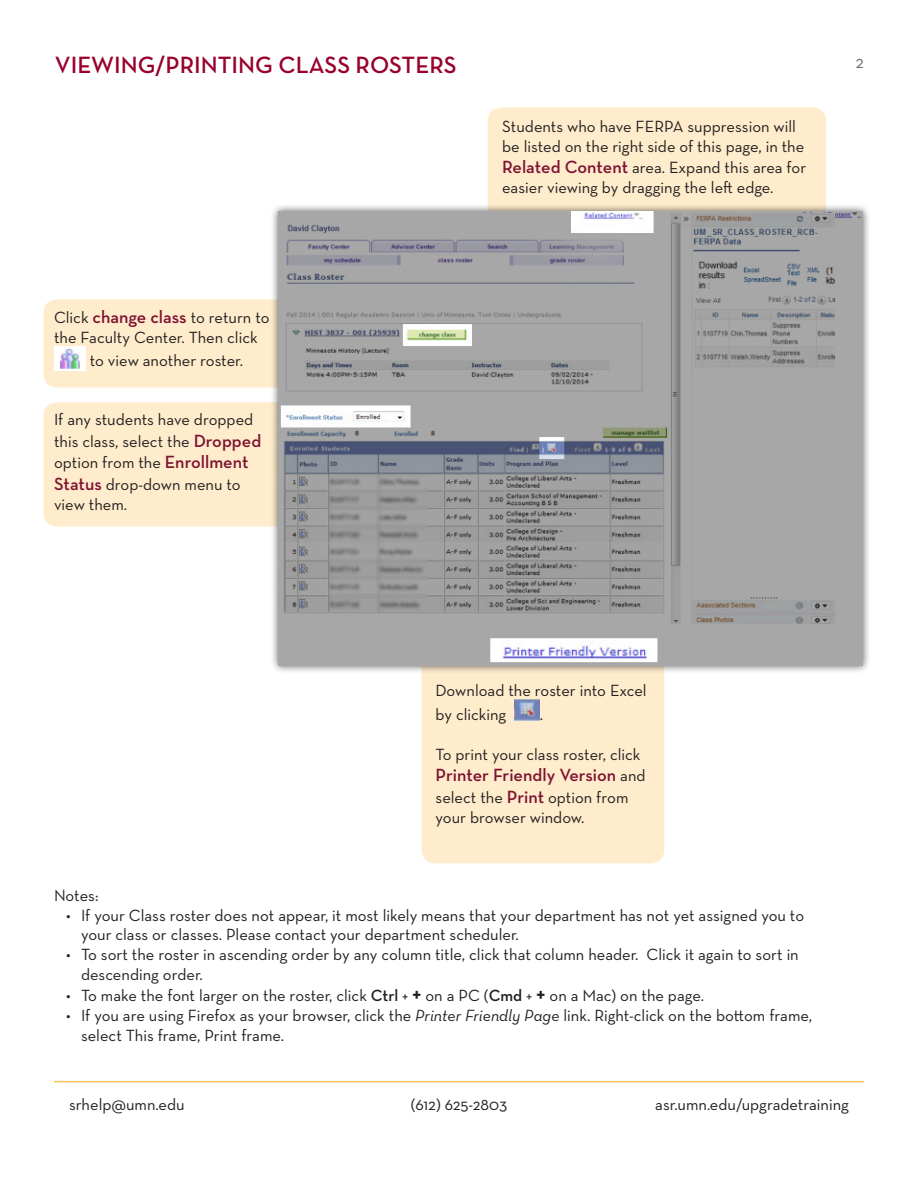
<style>
.page{position:relative;width:918px;height:1188px;background:#fff}
.page>*{position:absolute;margin:0;border:0;box-sizing:border-box;transform-origin:0 0}
.t1{font:600 24px "Neutraface Text";color:#98012d}
.Bullets{font:600 18px "Neutraface Text";color:#7f1231}
.t2{font:18px "Neutraface Text";color:#6c6d70}
.Bullets-2{font:16.5px/19.8px "Neutraface Text";color:#231f20}
.s1{font-weight:600;font-size:18px;color:#7f1231}
.s2{font-weight:400;font-size:16.5px;color:#231f20}
.s3{font-weight:600}
.s4{font-weight:600;font-size:24px}
.s5{font-style:italic}
</style>
<div class="page">
<hr style="left:54px;top:1081px;width:810px;height:1px;background:#fdc056">
<div style="left:488px;top:107px;width:338px;height:223px;background:#feeccc;border-radius:14px"></div>
<div style="left:421px;top:641px;width:243px;height:222px;background:#feeccc;border-radius:14px"></div>
<div style="left:43px;top:402px;width:756px;height:125px;background:#feeccc;border-radius:14px"></div>
<div style="left:43px;top:299px;width:756px;height:89px;background:#feeccc;border-radius:14px"></div>
<div style="left:270px;top:204px;width:601px;height:470px;background:#231f20;opacity:.75"></div>
<img style="left:279px;top:212px;width:584px;height:453px">
<img style="left:54px;top:346px;width:31px;height:25px">
<img style="left:514px;top:700px;width:26px;height:20px">
<p class="t1" style="left:55px;top:50px;width:403px">VIEWING/PRINTING CLASS ROSTERS</p>
<p class="Bullets-2" style="left:54px;top:308px;width:217px">Click <span class="s1">change class</span> to return to the Faculty Center. Then click</p>
<p class="Bullets-2" style="left:90px;top:350px;width:155px">to view another roster.</p>
<p class="Bullets-2" style="left:54px;top:409px;width:209px;line-height:21.6px">If any students have dropped this class, select the <span class="s1">Dropped </span>option from the <span class="s1">Enrollment<br>Status</span> drop-down menu to</p>
<p class="Bullets-2" style="left:54px;top:494px;width:75px">view them.</p>
<p class="Bullets-2" style="left:502px;top:116px;width:304px">Students who have FERPA suppression will be listed on the right side of this page, in the</p>
<p class="Bullets-2" style="left:502px;top:158px;width:306px"><span class="s1">Related Content</span> area. Expand this area for easier viewing by dragging the left edge.</p>
<p class="t2" style="left:856px;top:51px;width:10px">2</p>
<p class="Bullets-2" style="left:436px;top:678px;width:213px;line-height:23.9px">Download the roster into Excel by clicking</p>
<p class="Bullets-2" style="left:540px;top:704px;width:5px">.</p>
<p class="Bullets-2" style="left:436px;top:744px;width:206px">To print your class roster, click</p>
<p class="Bullets" style="left:436px;top:764px;width:212px">Printer Friendly Version <span class="s2">and</span></p>
<p class="Bullets-2" style="left:436px;top:787px;width:195px">select the <span class="s1">Print</span> option from your browser window.</p>
<p class="Bullets-2" style="left:54px;top:885px;width:46px">Notes:</p>
<p class="Bullets-2" style="left:81px;top:905px;width:725px;text-indent:-15px">• If your Class roster does not appear, it most likely means that your department has not yet assigned you to your class or classes. Please contact your department scheduler.</p>
<p class="Bullets-2" style="left:81px;top:945px;width:719px;text-indent:-15px">• To sort the roster in ascending order by any column title, click that column header. Click it again to sort in descending order.</p>
<p class="Bullets-2" style="left:66px;top:985px;width:639px">• To make the font larger on the roster, click <span class="s3">Ctrl</span> + <span class="s4">+</span> on a PC (<span class="s3">Cmd</span> + <span class="s4">+</span> on a Mac) on the page.</p>
<p class="Bullets-2" style="left:81px;top:1005px;width:733px;text-indent:-15px">• If you are using Firefox as your browser, click the <span class="s5">Printer Friendly Page</span> link. Right-click on the bottom frame, select This frame, Print frame.</p>
<p class="Bullets-2" style="left:69px;top:1094px;width:117px">srhelp@umn.edu</p>
<p class="Bullets-2" style="left:411px;top:1094px;width:98px">(612) 625-2803</p>
<p class="Bullets-2" style="left:655px;top:1094px;width:195px">asr.umn.edu/upgradetraining</p>
</div>
